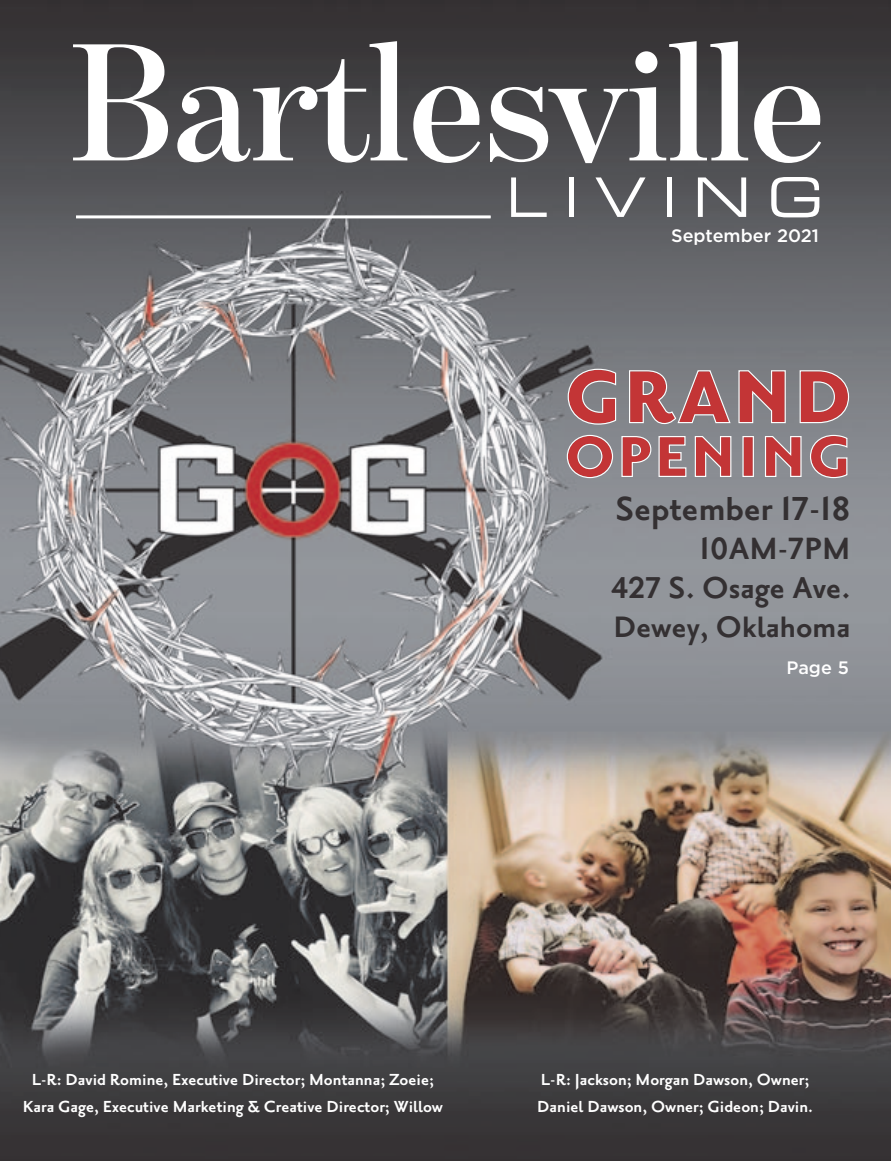
<style>
.page{position:relative;width:891px;height:1161px;background:#fff}
.page>*{position:absolute;margin:0;border:0;box-sizing:border-box;transform-origin:0 0}
.t1{font:700 40.5px "Priori Sans OT";color:#343032}
.t2{font:700 37.5px "Priori Sans OT";color:#343032}
.t3{font:700 36.75px "Priori Sans OT";color:#343032}
.t4{font:700 36px "Priori Sans OT";color:#343032}
.t5{font:700 19.5px/27px "Priori Sans OT";color:#fff}
.t6{font:500 18px "Gotham";color:#fff}
</style>
<div class="page">
<img style="left:0;top:0;width:891px;height:1161px">
<svg style="left:511px;top:177px;width:36px;height:40px"></svg>
<div style="left:569px;top:177px;width:5px;height:40px;background:#fff"></div>
<svg style="left:595px;top:177px;width:51px;height:40px"></svg>
<div style="left:667px;top:177px;width:5px;height:40px;background:#fff"></div>
<svg style="left:698px;top:177px;width:48px;height:40px"></svg>
<svg style="left:771px;top:177px;width:48px;height:40px"></svg>
<hr style="left:76px;top:215px;width:415px;height:3px;background:#fff">
<svg style="left:73px;top:44px;width:95px;height:116px"></svg>
<svg style="left:177px;top:41px;width:230px;height:122px"></svg>
<svg style="left:413px;top:86px;width:67px;height:77px"></svg>
<svg style="left:490px;top:41px;width:258px;height:122px"></svg>
<svg style="left:754px;top:86px;width:67px;height:77px"></svg>
<svg style="left:567px;top:435px;width:280px;height:43px;background:#ae7578"></svg>
<svg style="left:568px;top:369px;width:281px;height:56px;background:#a86a6d"></svg>
<p class="t6" style="left:671px;top:225px;width:149px">September 2021</p>
<p class="t1" style="left:616px;top:482px;width:236px">September 17-18</p>
<p class="t2" style="left:700px;top:524px;width:153px">10AM-7PM</p>
<p class="t3" style="left:611px;top:563px;width:241px">427 S. Osage Ave.</p>
<p class="t4" style="left:614px;top:603px;width:238px">Dewey, Oklahoma</p>
<p class="t6" style="left:787px;top:657px;width:64px">Page 5</p>
<p class="t5" style="left:32px;top:1065px;width:404px">L-R: David Romine, Executive Director; Montanna; Zoeie;</p>
<p class="t5" style="left:23px;top:1092px;width:422px">Kara Gage, Executive Marketing &amp; Creative Director; Willow</p>
<p class="t5" style="left:537px;top:1065px;width:277px">L-R: Jackson; Morgan Dawson, Owner;<br>Daniel Dawson, Owner; Gideon; Davin.</p>
</div>
